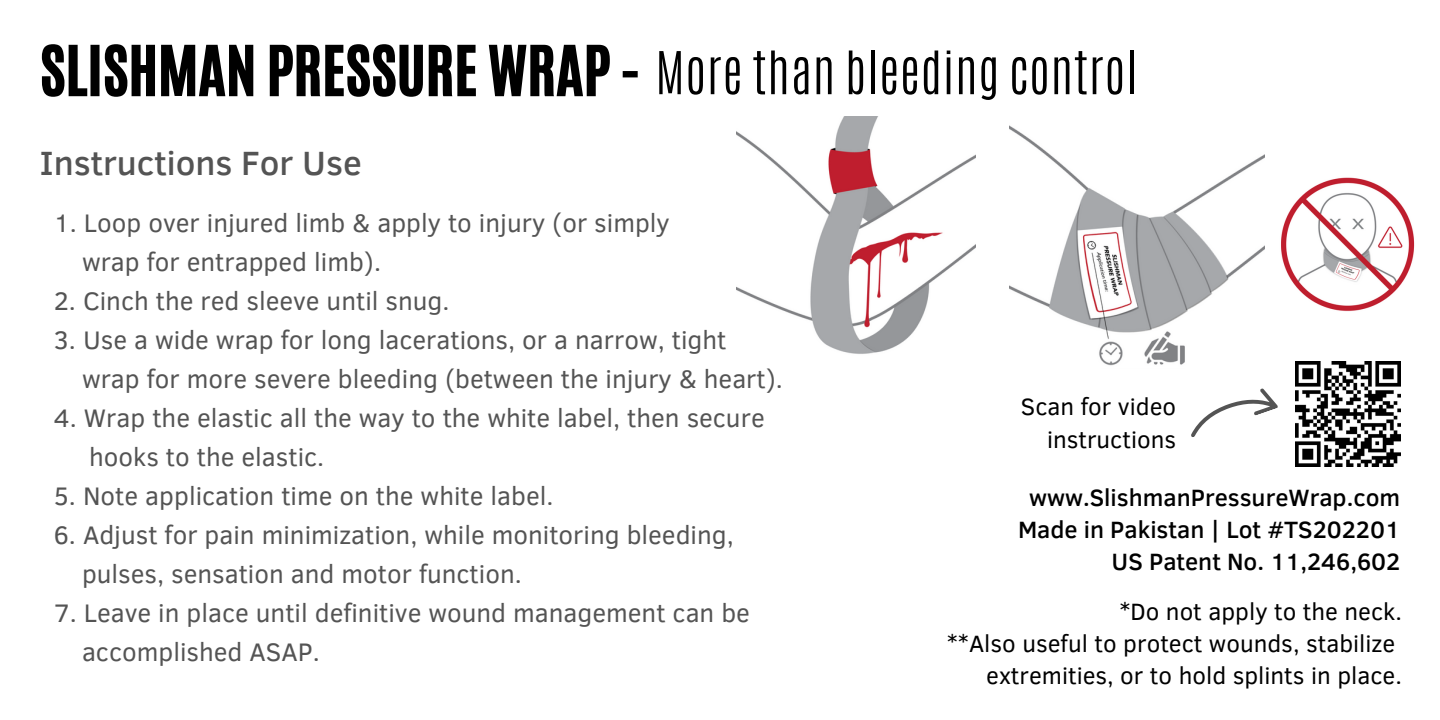
<style>
.page{position:relative;width:1440px;height:720px;background:#fff}
.page>*{position:absolute;margin:0;border:0;box-sizing:border-box;transform-origin:0 0}
.t1{font:58px "CA Generated";color:#000}
.t2{font:300 50px "Antonio";letter-spacing:.015em;color:#000}
.t3{font:500 34.4px "Clear Sans";color:#545454}
.t4{font:26px/39.2px "Clear Sans";color:#545454}
.t5{font:24px/32.4px "Clear Sans";color:#000;text-align:right}
.t6{font:500 24px/32.4px "Clear Sans";color:#000;text-align:right}
</style>
<div class="page">
<img style="left:1296px;top:361px;width:105px;height:105px">
<svg style="left:1191px;top:388px;width:87px;height:49px"></svg>
<img style="left:1281px;top:177px;width:134px;height:135px">
<img style="left:1010px;top:126px;width:255px;height:240px">
<img style="left:737px;top:117px;width:238px;height:237px">
<h1 class="t1" style="left:40px;top:29px;width:602px">SLISHMAN PRESSURE WRAP -</h1>
<h3 class="t3" style="left:40px;top:137px;width:323px">Instructions For Use</h3>
<h2 class="t2" style="left:655px;top:37px;width:484px">More than bleeding control</h2>
<p class="t4" style="left:82px;top:202px;width:589px;text-indent:-28px">1. Loop over injured limb &amp; apply to injury (or simply wrap for entrapped limb).</p>
<p class="t4" style="left:54px;top:280px;width:397px">2. Cinch the red sleeve until snug.</p>
<p class="t4" style="left:82px;top:319px;width:702px;text-indent:-28px">3. Use a wide wrap for long lacerations, or a narrow, tight wrap for more severe bleeding (between the injury &amp; heart).</p>
<p class="t4" style="left:89px;top:397px;width:677px;text-indent:-35px">4. Wrap the elastic all the way to the white label, then secure hooks to the elastic.</p>
<p class="t4" style="left:54px;top:475px;width:501px">5. Note application time on the white label.</p>
<p class="t4" style="left:82px;top:514px;width:653px;text-indent:-28px">6. Adjust for pain minimization, while monitoring bleeding, pulses, sensation and motor function.</p>
<p class="t4" style="left:82px;top:592px;width:669px;text-indent:-28px">7. Leave in place until definitive wound management can be accomplished ASAP.</p>
<p class="t5" style="left:1021px;top:389px;width:157px">Scan for video instructions</p>
<p class="t6" style="left:1018px;top:480px;width:384px">www.SlishmanPressureWrap.com<br>Made in Pakistan | Lot #TS202201<br>US Patent No. 11,246,602</p>
<p class="t5" style="left:947px;top:594px;width:457px">*Do not apply to the neck.<br>**Also useful to protect wounds, stabilize extremities, or to hold splints in place.</p>
</div>
